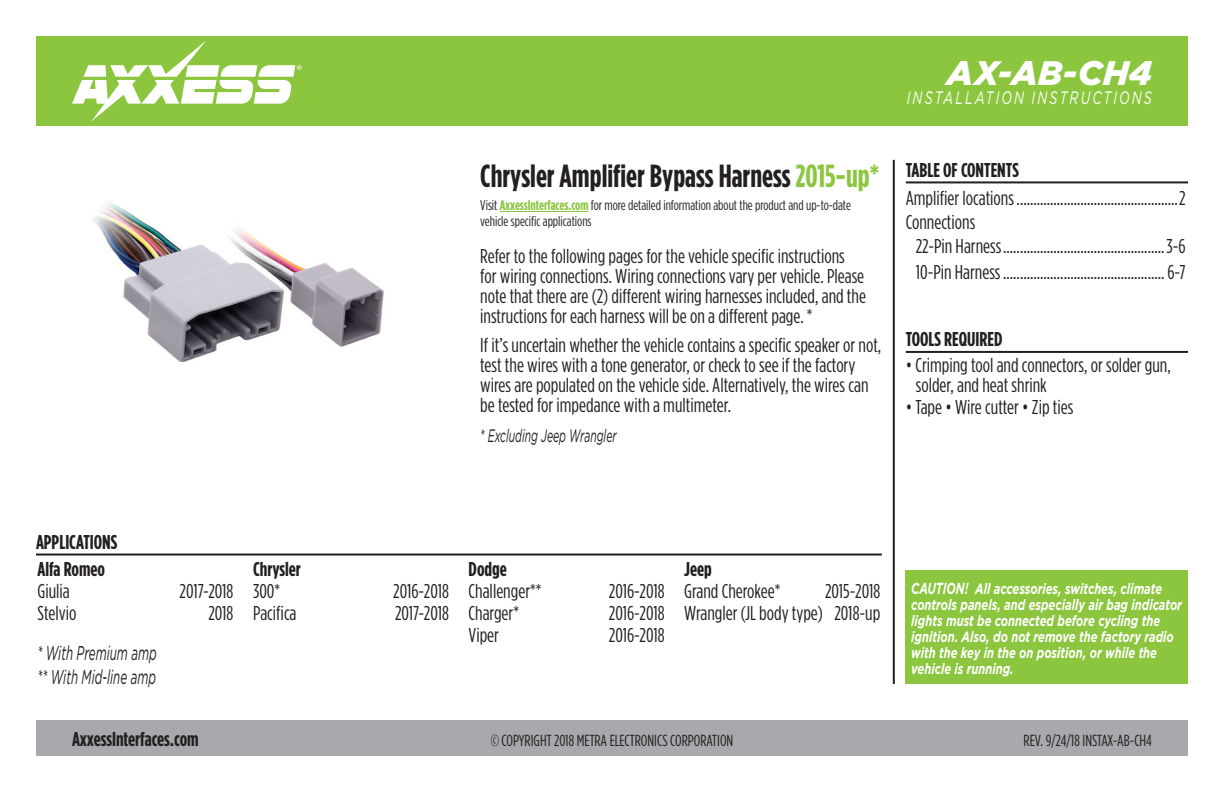
<style>
.page{position:relative;width:1224px;height:792px;background:#fff}
.page>*{position:absolute;margin:0;border:0;box-sizing:border-box;transform-origin:0 0}
.t1{font:italic 900 34px "Gotham";letter-spacing:.01em;color:#fff}
.t2{font:700 32px "Gotham Condensed";color:#231f20}
.t3{font:20px/20px "Gotham Condensed";color:#231f20}
.t4{font:700 20px/27px "Gotham Condensed";color:#231f20}
.t5{font:italic 20px/24px "Gotham";color:#231f20;scale:.58 1}
.t6{font:italic 18px "Gotham";letter-spacing:.165em;color:#fff;scale:.7 1}
.t7{font:italic 18px "Gotham";color:#231f20;scale:.58 1}
.t8{font:16px "Gotham Condensed";color:#231f20}
.t9{font:italic 700 15px/16px "Gotham";color:#fff;scale:.74 1}
.t10{font:14px/16px "Gotham Condensed";color:#231f20}
.s1{color:#8bc63e}
.s2{font-weight:700;color:#8bc63e}
.s3{font-size:16px}
</style>
<div class="page">
<div style="left:36px;top:720px;width:1152px;height:36px;background:#a8a9ad"></div>
<hr style="left:893px;top:160px;width:2px;height:524px;background:#231f20">
<div style="left:906px;top:570px;width:282px;height:114px;background:#8bc63e"></div>
<div style="left:36px;top:36px;width:1152px;height:90px;background:#8bc63e"></div>
<svg style="left:72px;top:40px;width:230px;height:82px"></svg>
<hr style="left:906px;top:351px;width:282px;height:2px;background:#231f20">
<hr style="left:906px;top:181px;width:282px;height:2px;background:#231f20">
<hr style="left:36px;top:554px;width:846px;height:2px;background:#231f20">
<img style="left:94px;top:202px;width:290px;height:161px">
<hr style="left:500px;top:211px;width:89px;height:1px;background:#8bc63e">
<h2 class="t2" style="left:480px;top:157px;width:400px">Chrysler Amplifier Bypass Harness <span class="s1">2015-up*</span></h2>
<p class="t10" style="left:480px;top:197px;width:372px">Visit <span class="s2">AxxessInterfaces.com</span> for more detailed information about the product and up-to-date vehicle specific applications</p>
<p class="t3" style="left:480px;top:246px;width:387px">Refer to the following pages for the vehicle specific instructions<br>for wiring connections. Wiring connections vary per vehicle. Please note that there are (2) different wiring harnesses included, and the instructions for each harness will be on a different page. *</p>
<p class="t3" style="left:480px;top:335px;width:403px">If it’s uncertain whether the vehicle contains a specific speaker or not, test the wires with a tone generator, or check to see if the factory wires are populated on the vehicle side. Alternatively, the wires can be tested for impedance with a multimeter.</p>
<p class="t7" style="left:480px;top:426px;width:237px">* Excluding Jeep Wrangler</p>
<h1 class="t1" style="left:947px;top:53px;width:207px">AX-AB-CH4</h1>
<p class="t6" style="left:907px;top:88px;width:352px">INSTALLATION INSTRUCTIONS</p>
<p class="t4" style="left:906px;top:156px;width:115px">TABLE OF CONTENTS</p>
<p class="t3" style="left:906px;top:187px;width:281px">Amplifier locations................................................2</p>
<p class="t3" style="left:906px;top:211px;width:71px">Connections</p>
<p class="t3" style="left:916px;top:235px;width:272px">22-Pin Harness................................................3-6</p>
<p class="t3" style="left:916px;top:261px;width:271px">10-Pin Harness................................................6-7</p>
<p class="t4" style="left:906px;top:325px;width:98px">TOOLS REQUIRED</p>
<p class="t3" style="left:916px;top:355px;width:257px;text-indent:-10px">• Crimping tool and connectors, or solder gun, solder, and heat shrink</p>
<p class="t3" style="left:906px;top:397px;width:169px">• Tape • Wire cutter • Zip ties</p>
<p class="t4" style="left:36px;top:528px;width:83px">APPLICATIONS<br>Alfa Romeo</p>
<p class="t3" style="left:37px;top:581px;width:34px">Giulia</p>
<p class="t3" style="left:179px;top:581px;width:55px">2017-2018</p>
<p class="t3" style="left:37px;top:603px;width:41px">Stelvio</p>
<p class="t3" style="left:208px;top:603px;width:27px">2018</p>
<p class="t5" style="left:37px;top:641px;width:207px">* With Premium amp ** With Mid-line amp</p>
<p class="t4" style="left:253px;top:555px;width:49px">Chrysler</p>
<p class="t3" style="left:253px;top:581px;width:29px">300*</p>
<p class="t3" style="left:393px;top:581px;width:57px">2016-2018</p>
<p class="t3" style="left:253px;top:603px;width:45px">Pacifica</p>
<p class="t3" style="left:395px;top:603px;width:55px">2017-2018</p>
<p class="t4" style="left:469px;top:555px;width:40px">Dodge</p>
<p class="t3" style="left:469px;top:581px;width:74px">Challenger**</p>
<p class="t3" style="left:609px;top:581px;width:57px">2016-2018</p>
<p class="t3" style="left:469px;top:603px;width:52px">Charger*</p>
<p class="t3" style="left:609px;top:603px;width:57px">2016-2018</p>
<p class="t3" style="left:469px;top:625px;width:32px">Viper</p>
<p class="t3" style="left:609px;top:625px;width:57px">2016-2018</p>
<p class="t4" style="left:684px;top:555px;width:29px">Jeep</p>
<p class="t3" style="left:684px;top:581px;width:98px">Grand Cherokee*</p>
<p class="t3" style="left:684px;top:580px;width:197px;line-height:22px;text-align:right">2015-2018<br>Wrangler (JL body type) 2018-up</p>
<p class="t9" style="left:911px;top:580px;width:367px"><span class="s3">CAUTION!</span> All accessories, switches, climate controls panels, and especially air bag indicator lights must be connected before cycling the ignition. Also, do not remove the factory radio with the key in the on position, or while the vehicle is running.</p>
<p class="t4" style="left:72px;top:725px;width:128px">AxxessInterfaces.com</p>
<p class="t8" style="left:491px;top:732px;width:244px">© COPYRIGHT 2018 METRA ELECTRONICS CORPORATION</p>
<p class="t8" style="left:1024px;top:732px;width:130px">REV. 9/24/18 INSTAX-AB-CH4</p>
</div>
